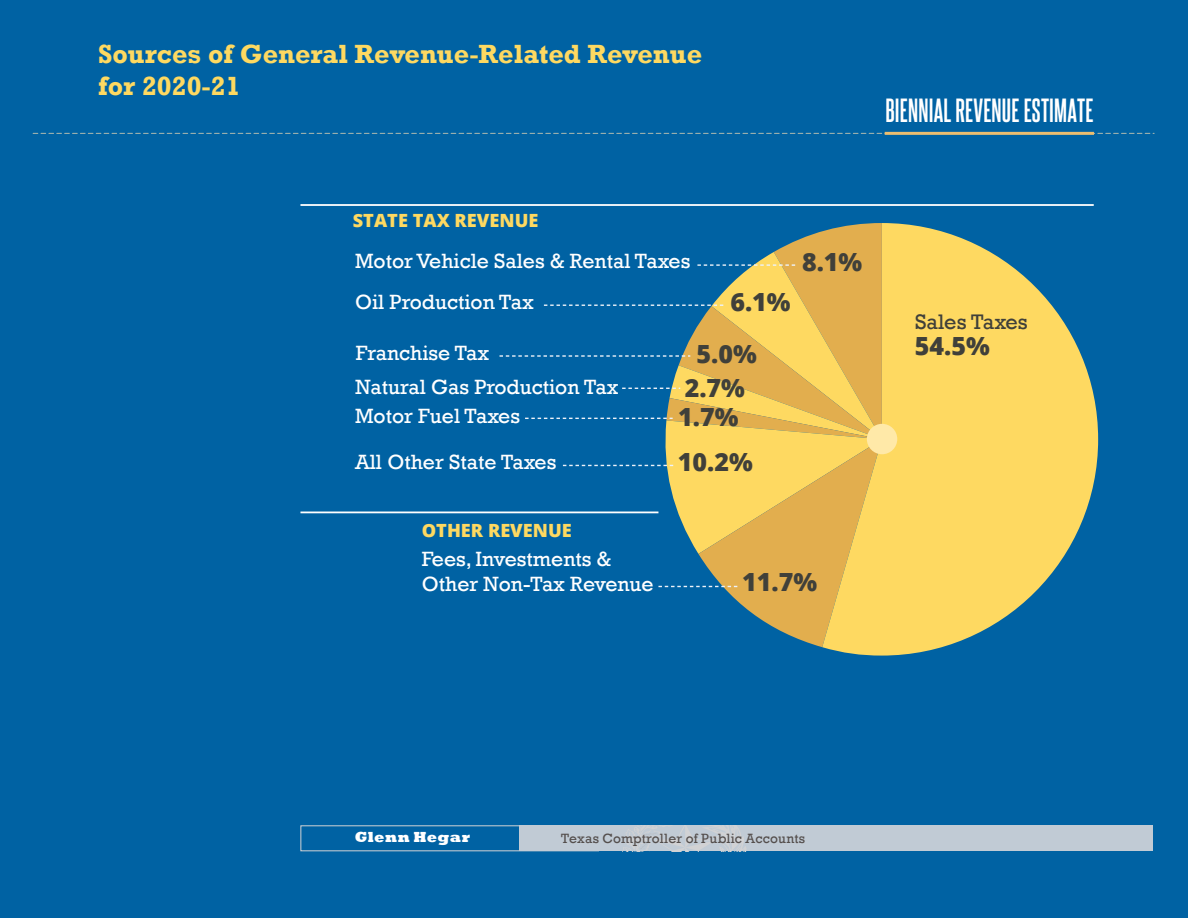
<style>
.page{position:relative;width:1188px;height:918px;background:#0062a3}
.page>*{position:absolute;margin:0;border:0;box-sizing:border-box;transform-origin:0 0}
.t1{font:700 28.5px "Steelfish Rg";letter-spacing:.005em;color:#fff}
.t2{font:700 27px/31.8px "Rockwell";color:#fed961}
.t3{font:800 25.05px/52.2px "Open Sans";color:#40403a}
.t4{font:21.6px "Rockwell";color:#40403a}
.t5{font:21.15px/40.7px "Rockwell";color:#fff}
.t6{font:800 18.15px "Open Sans";color:#fed961}
.t7{font:800 15px "Rockwell";letter-spacing:.025em;color:#fff}
.t8{font:13.8px "Rockwell";letter-spacing:.015em;color:#544e4c}
</style>
<div class="page">
<div style="left:519px;top:825px;width:634px;height:26px;background:#c1cbd5"></div>
<svg style="left:623px;top:825px;width:123px;height:26px"></svg>
<svg style="left:33px;top:133px;width:1121px;height:1px"></svg>
<hr style="left:885px;top:132px;width:209px;height:3px;background:#ebbe70">
<svg style="left:822px;top:223px;width:276px;height:433px;fill:#fed961"></svg>
<div style="left:867px;top:424px;width:30px;height:30px;background:#ffe9a8;border-radius:50%"></div>
<hr style="left:300px;top:204px;width:794px;height:2px;background:#fff">
<hr style="left:300px;top:512px;width:358px;height:1px;background:#fff">
<svg style="left:500px;top:223px;width:382px;height:424px"></svg>
<p class="t2" style="left:98px;top:39px;width:606px">Sources of General Revenue-Related Revenue for 2020-21</p>
<h1 class="t1" style="left:885px;top:93px;width:210px">BIENNIAL REVENUE ESTIMATE</h1>
<p class="t6" style="left:353px;top:207px;width:187px">STATE TAX REVENUE</p>
<p class="t5" style="left:355px;top:241px;width:337px">Motor Vehicle Sales &amp; Rental Taxes<br>Oil Production Tax</p>
<p class="t5" style="left:355px;top:337px;width:265px;line-height:33.3px">Franchise Tax<br>Natural Gas Production Tax</p>
<p class="t5" style="left:355px;top:396px;width:167px">Motor Fuel Taxes</p>
<p class="t3" style="left:697px;top:274px;width:96px;text-indent:34px">6.1%<br>5.0%</p>
<p class="t3" style="left:678px;top:372px;width:68px;line-height:29.1px">2.7%<br>1.7%</p>
<p class="t3" style="left:678px;top:434px;width:76px">10.2%</p>
<p class="t5" style="left:355px;top:442px;width:203px">All Other State Taxes</p>
<p class="t3" style="left:802px;top:234px;width:62px">8.1%</p>
<p class="t6" style="left:422px;top:516px;width:152px">OTHER REVENUE</p>
<p class="t5" style="left:422px;top:546px;width:233px;line-height:25px">Fees, Investments &amp;<br>Other Non-Tax Revenue</p>
<p class="t3" style="left:742px;top:554px;width:76px">11.7%</p>
<p class="t4" style="left:915px;top:309px;width:114px">Sales Taxes</p>
<p class="t3" style="left:915px;top:319px;width:76px">54.5%</p>
<p class="t7" style="left:355px;top:828px;width:116px">Glenn Hegar</p>
<p class="t8" style="left:561px;top:830px;width:245px">Texas Comptroller of Public Accounts</p>
</div>
